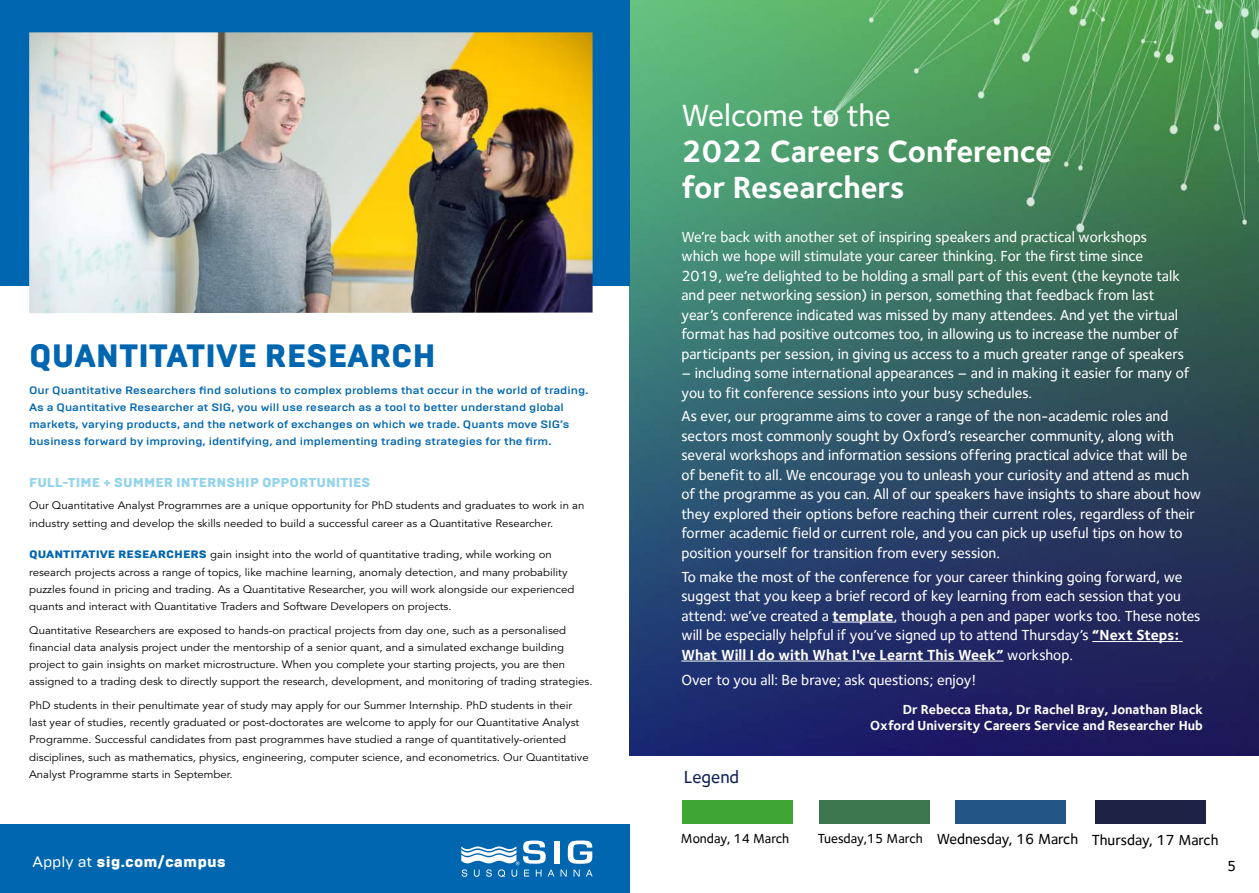
<style>
.page{position:relative;width:1259px;height:893px;background:#fff}
.page>*{position:absolute;margin:0;border:0;box-sizing:border-box;transform-origin:0 0}
.t1{font:900 32.25px "Brutal Type";color:#0066b0}
.t2{font:700 31.5px/36px "Foundry Sterling";color:#fff}
.t3{font:500 31.5px "Foundry Sterling";color:#fff}
.t4{font:500 18px "Foundry Sterling";color:#0e2050}
.t5{font:500 15px/19.5px "Foundry Sterling";color:#fff}
.t6{font:500 15px "Foundry Sterling";color:#000}
.t7{font:900 15px "Brutal Type";color:#fff;scale:1.07 1}
.t8{font:700 13.5px/16.2px "Foundry Sterling";color:#fff;text-align:right}
.t9{font:500 13.5px "Foundry Sterling";color:#000}
.t10{font:900 12.9px "Brutal Type";color:#94d4eb;scale:1.06 1}
.t11{font:10.8px/17.2px "Avenir LT Std";color:#000;scale:1.06 1}
.t12{font:500 10.8px/17.2px "Brutal Type";color:#0066b0;scale:1.13 1}
.s1{font-family:"Brutal Type";font-weight:900;color:#0066b0}
.s2{font-weight:400}
.s3{font-weight:700}
.s4{font-size:13.5px}
</style>
<div class="page">
<img style="left:629px;top:0;width:630px;height:755px">
<div style="left:0;top:824px;width:629px;height:69px;background:#0066b0"></div>
<div style="left:0;top:0;width:629px;height:286px;background:#0066b0"></div>
<img style="left:29px;top:32px;width:563px;height:281px">
<div style="left:554px;top:841px;width:5px;height:23px;background:#fff"></div>
<svg style="left:568px;top:840px;width:24px;height:24px"></svg>
<svg style="left:461px;top:840px;width:93px;height:37px"></svg>
<svg style="left:560px;top:870px;width:6px;height:6px"></svg>
<svg style="left:573px;top:870px;width:6px;height:6px"></svg>
<svg style="left:586px;top:870px;width:6px;height:6px"></svg>
<hr style="left:832px;top:622px;width:61px;height:1px;background:#fff">
<hr style="left:1092px;top:641px;width:90px;height:1px;background:#fff">
<hr style="left:681px;top:661px;width:322px;height:1px;background:#fff">
<div style="left:682px;top:800px;width:111px;height:23px;background:#3fa535"></div>
<div style="left:819px;top:800px;width:110px;height:23px;background:#3b764e"></div>
<div style="left:955px;top:800px;width:111px;height:23px;background:#235685"></div>
<div style="left:1094px;top:800px;width:111px;height:23px;background:#1e2244"></div>
<h1 class="t1" style="left:29px;top:335px;width:408px">QUANTITATIVE RESEARCH</h1>
<p class="t12" style="left:29px;top:381px;width:496px">Our Quantitative Researchers find solutions to complex problems that occur in the world of trading.<br>As a Quantitative Researcher at SIG, you will use research as a tool to better understand global markets, varying products, and the network of exchanges on which we trade. Quants move SIG’s business forward by improving, identifying, and implementing trading strategies for the firm.</p>
<p class="t10" style="left:29px;top:475px;width:323px">FULL-TIME + SUMMER INTERNSHIP OPPORTUNITIES</p>
<p class="t11" style="left:29px;top:497px;width:525px">Our Quantitative Analyst Programmes are a unique opportunity for PhD students and graduates to work in an industry setting and develop the skills needed to build a successful career as a Quantitative Researcher.</p>
<p class="t11" style="left:29px;top:546px;width:516px"><span class="s1">QUANTITATIVE RESEARCHERS</span> gain insight into the world of quantitative trading, while working on research projects across a range of topics, like machine learning, anomaly detection, and many probability puzzles found in pricing and trading. As a Quantitative Researcher, you will work alongside our experienced quants and interact with Quantitative Traders and Software Developers on projects.</p>
<p class="t11" style="left:29px;top:622px;width:533px">Quantitative Researchers are exposed to hands-on practical projects from day one, such as a personalised financial data analysis project under the mentorship of a senior quant, and a simulated exchange building project to gain insights on market microstructure. When you complete your starting projects, you are then assigned to a trading desk to directly support the research, development, and monitoring of trading strategies.</p>
<p class="t11" style="left:29px;top:697px;width:529px">PhD students in their penultimate year of study may apply for our Summer Internship. PhD students in their last year of studies, recently graduated or post-doctorates are welcome to apply for our Quantitative Analyst Programme. Successful candidates from past programmes have studied a range of quantitatively-oriented disciplines, such as mathematics, physics, engineering, computer science, and econometrics. Our Quantitative Analyst Programme starts in September.</p>
<p class="t7" style="left:32px;top:852px;width:182px"><span class="s2">Apply at</span> sig.com/campus</p>
<h2 class="t3" style="left:681px;top:97px;width:211px">Welcome to the</h2>
<h2 class="t2" style="left:681px;top:133px;width:372px">2022 Careers Conference for Researchers</h2>
<p class="t5" style="left:681px;top:227px;width:504px">We’re back with another set of inspiring speakers and practical workshops which we hope will stimulate your career thinking. For the first time since 2019, we’re delighted to be holding a small part of this event (the keynote talk and peer networking session) in person, something that feedback from last year’s conference indicated was missed by many attendees. And yet the virtual format has had positive outcomes too, in allowing us to increase the number of participants per session, in giving us access to a much greater range of speakers</p>
<p class="t5" style="left:681px;top:363px;width:510px">– including some international appearances – and in making it easier for many of you to fit conference sessions into your busy schedules.</p>
<p class="t5" style="left:681px;top:406px;width:521px">As ever, our programme aims to cover a range of the non-academic roles and sectors most commonly sought by Oxford’s researcher community, along with several workshops and information sessions offering practical advice that will be of benefit to all. We encourage you to unleash your curiosity and attend as much of the programme as you can. All of our speakers have insights to share about how they explored their options before reaching their current roles, regardless of their former academic field or current role, and you can pick up useful tips on how to position yourself for transition from every session.</p>
<p class="t5" style="left:681px;top:567px;width:520px">To make the most of the conference for your career thinking going forward, we suggest that you keep a brief record of key learning from each session that you attend: we’ve created a <span class="s3">template</span>, though a pen and paper works too. These notes will be especially helpful if you’ve signed up to attend Thursday’s <span class="s3">“Next Steps:<br>What Will I do with What I've Learnt This Week”</span> workshop.</p>
<p class="t5" style="left:681px;top:670px;width:296px">Over to you all: Be brave; ask questions; enjoy!</p>
<p class="t8" style="left:870px;top:701px;width:334px">Dr Rebecca Ehata, Dr Rachel Bray, Jonathan Black<br>Oxford University Careers Service and Researcher Hub</p>
<p class="t4" style="left:684px;top:766px;width:57px">Legend</p>
<p class="t9" style="left:681px;top:830px;width:110px">Monday, 14 March</p>
<p class="t6" style="left:818px;top:830px;width:402px"><span class="s4">Tuesday,15 March</span> Wednesday, 16 March Thursday, 17 March</p>
<p class="t6" style="left:1227px;top:858px;width:11px">5</p>
</div>
